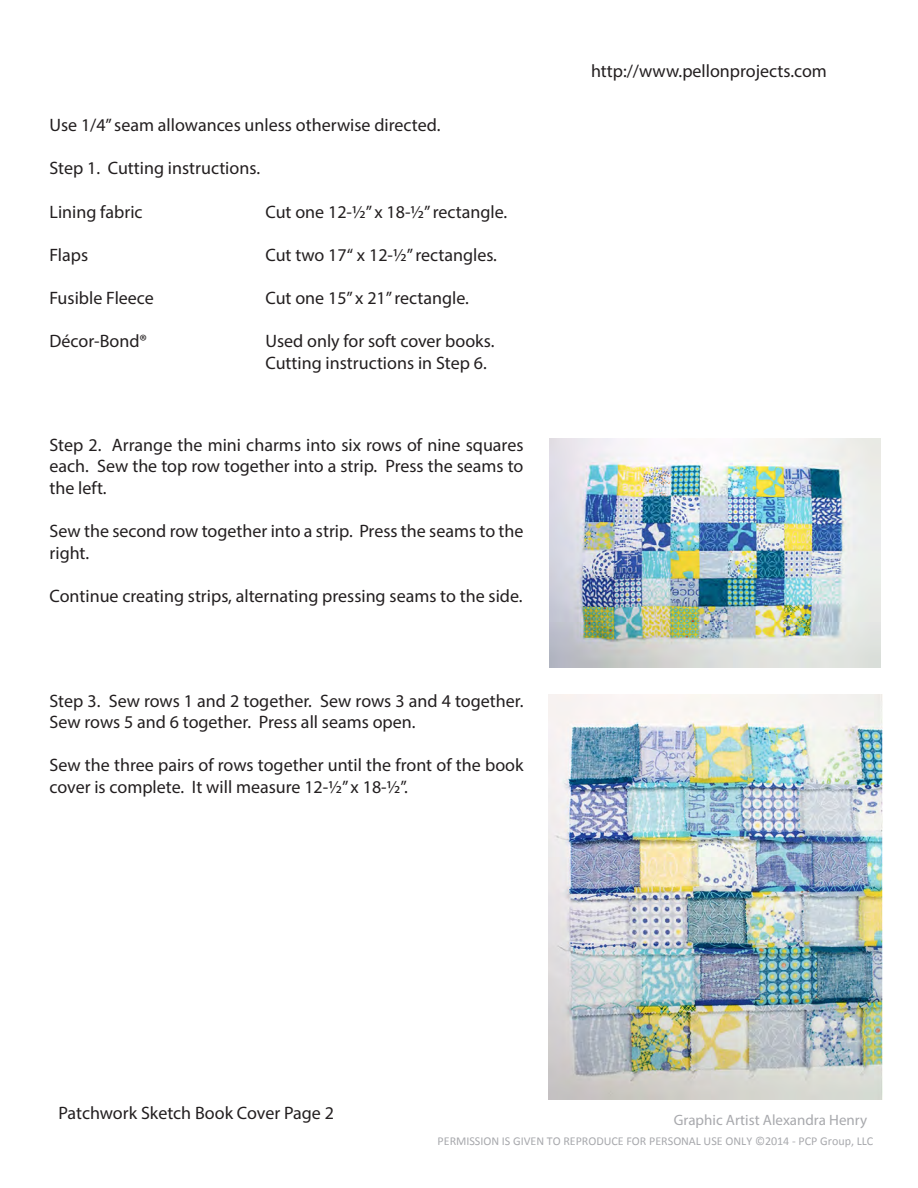
<style>
.page{position:relative;width:918px;height:1188px;background:#fff}
.page>*{position:absolute;margin:0;border:0;box-sizing:border-box;transform-origin:0 0}
.t1{font:18px/21.6px "Myriad Pro";color:#231f20}
.t2{font:15px "Myriad Pro";color:#a8a9ad}
.t3{font:12px "Calibri";color:#a8a9ad}
</style>
<div class="page">
<img style="left:549px;top:438px;width:332px;height:230px">
<img style="left:548px;top:695px;width:335px;height:404px">
<p class="t1" style="left:50px;top:114px;width:392px">Use 1/4” seam allowances unless otherwise directed.</p>
<p class="t1" style="left:50px;top:157px;width:212px">Step 1. Cutting instructions.</p>
<p class="t1" style="left:50px;top:201px;width:95px">Lining fabric</p>
<p class="t1" style="left:266px;top:201px;width:243px">Cut one 12-½” x 18-½” rectangle.</p>
<p class="t1" style="left:50px;top:244px;width:40px">Flaps</p>
<p class="t1" style="left:266px;top:244px;width:233px">Cut two 17“ x 12-½” rectangles.</p>
<p class="t1" style="left:50px;top:287px;width:106px">Fusible Fleece</p>
<p class="t1" style="left:266px;top:287px;width:205px">Cut one 15” x 21” rectangle.</p>
<p class="t1" style="left:50px;top:330px;width:99px">Décor-Bond®</p>
<p class="t1" style="left:266px;top:330px;width:230px">Used only for soft cover books.<br>Cutting instructions in Step 6.</p>
<p class="t1" style="left:50px;top:434px;width:475px;text-align:justify">Step 2. Arrange the mini charms into six rows of nine squares each. Sew the top row together into a strip. Press the seams to the left.</p>
<p class="t1" style="left:50px;top:520px;width:475px">Sew the second row together into a strip. Press the seams to the right.</p>
<p class="t1" style="left:50px;top:585px;width:475px">Continue creating strips, alternating pressing seams to the side.</p>
<p class="t1" style="left:50px;top:689px;width:476px">Step 3. Sew rows 1 and 2 together. Sew rows 3 and 4 together.<br>Sew rows 5 and 6 together. Press all seams open.</p>
<p class="t1" style="left:50px;top:754px;width:476px">Sew the three pairs of rows together until the front of the book cover is complete. It will measure 12-½” x 18-½”.</p>
<p class="t1" style="left:591px;top:60px;width:237px">http://www.pellonprojects.com</p>
<p class="t1" style="left:58px;top:1102px;width:277px">Patchwork Sketch Book Cover Page 2</p>
<p class="t2" style="left:674px;top:1111px;width:195px">Graphic Artist Alexandra Henry</p>
<p class="t3" style="left:437px;top:1133px;width:437px">PERMISSION IS GIVEN TO REPRODUCE FOR PERSONAL USE ONLY ©2014 - PCP Group, LLC</p>
</div>
